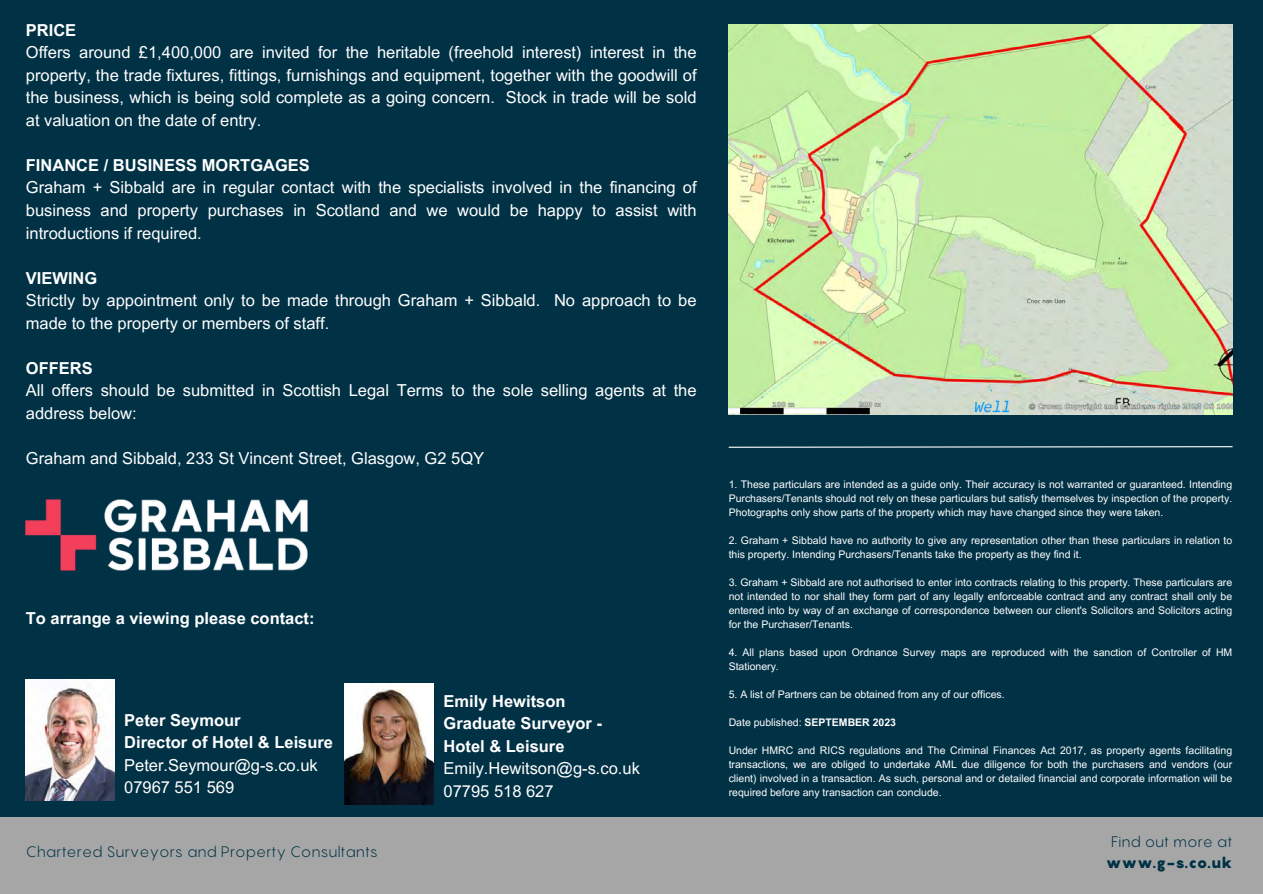
<style>
.page{position:relative;width:1263px;height:894px;background:#fff}
.page>*{position:absolute;margin:0;border:0;box-sizing:border-box;transform-origin:0 0}
.t1{font:16.5px/22.5px "Arial MT Pro";color:#fff;text-align:justify}
.t2{font:700 16.5px "Arial MT Pro";color:#fff}
.t3{font:15px "Pangram";color:#003145}
.t4{font:900 15px "Pangram";color:#003145}
.t5{font:10.5px/14px "Arial MT Pro";color:#fff;text-align:justify}
.s1{font-weight:700}
</style>
<div class="page">
<div style="left:0;top:0;width:1263px;height:893px;background:#003145"></div>
<div style="left:0;top:817px;width:1263px;height:76px;background:#a6a6a6"></div>
<svg style="left:728px;top:446px;width:505px;height:2px"></svg>
<img style="left:729px;top:24px;width:503px;height:390px">
<img style="left:345px;top:683px;width:89px;height:121px">
<img style="left:26px;top:499px;width:281px;height:71px">
<img style="left:26px;top:679px;width:89px;height:121px">
<p class="t2" style="left:26px;top:24px;width:52px">PRICE</p>
<p class="t1" style="left:26px;top:43px;width:672px">Offers around £1,400,000 are invited for the heritable (freehold interest) interest in the property, the trade fixtures, fittings, furnishings and equipment, together with the goodwill of the business, which is being sold complete as a going concern. Stock in trade will be sold at valuation on the date of entry.</p>
<p class="t2" style="left:26px;top:159px;width:285px">FINANCE / BUSINESS MORTGAGES</p>
<p class="t1" style="left:26px;top:178px;width:672px">Graham + Sibbald are in regular contact with the specialists involved in the financing of business and property purchases in Scotland and we would be happy to assist with introductions if required.</p>
<p class="t2" style="left:26px;top:271px;width:73px">VIEWING</p>
<p class="t1" style="left:26px;top:291px;width:672px">Strictly by appointment only to be made through Graham + Sibbald. No approach to be made to the property or members of staff.</p>
<p class="t2" style="left:26px;top:361px;width:68px">OFFERS</p>
<p class="t1" style="left:26px;top:381px;width:672px">All offers should be submitted in Scottish Legal Terms to the sole selling agents at the address below:</p>
<p class="t1" style="left:26px;top:448px;width:460px">Graham and Sibbald, 233 St Vincent Street, Glasgow, G2 5QY</p>
<p class="t2" style="left:26px;top:612px;width:290px">To arrange a viewing please contact:</p>
<p class="t2" style="left:124px;top:713px;width:118px">Peter Seymour</p>
<p class="t2" style="left:124px;top:735px;width:210px">Director of Hotel &amp; Leisure</p>
<p class="t1" style="left:124px;top:755px;width:195px">Peter.Seymour@g-s.co.uk</p>
<p class="t1" style="left:124px;top:777px;width:112px">07967 551 569</p>
<p class="t3" style="left:26px;top:842px;width:354px">Chartered Surveyors and Property Consultants</p>
<p class="t2" style="left:444px;top:694px;width:123px">Emily Hewitson</p>
<p class="t2" style="left:444px;top:717px;width:160px">Graduate Surveyor -</p>
<p class="t2" style="left:444px;top:739px;width:122px">Hotel &amp; Leisure</p>
<p class="t1" style="left:444px;top:759px;width:198px">Emily.Hewitson@g-s.co.uk</p>
<p class="t1" style="left:444px;top:781px;width:112px">07795 518 627</p>
<p class="t5" style="left:729px;top:478px;width:505px">1. These particulars are intended as a guide only. Their accuracy is not warranted or guaranteed. Intending Purchasers/Tenants should not rely on these particulars but satisfy themselves by inspection of the property.<br>Photographs only show parts of the property which may have changed since they were taken.</p>
<p class="t5" style="left:729px;top:534px;width:505px">2. Graham + Sibbald have no authority to give any representation other than these particulars in relation to this property. Intending Purchasers/Tenants take the property as they find it.</p>
<p class="t5" style="left:729px;top:576px;width:505px">3. Graham + Sibbald are not authorised to enter into contracts relating to this property. These particulars are not intended to nor shall they form part of any legally enforceable contract and any contract shall only be entered into by way of an exchange of correspondence between our client's Solicitors and Solicitors acting for the Purchaser/Tenants.</p>
<p class="t5" style="left:729px;top:646px;width:505px">4. All plans based upon Ordnance Survey maps are reproduced with the sanction of Controller of HM<br>Stationery.</p>
<p class="t5" style="left:729px;top:688px;width:277px">5. A list of Partners can be obtained from any of our offices.</p>
<p class="t5" style="left:729px;top:716px;width:169px">Date published: <span class="s1">SEPTEMBER 2023</span></p>
<p class="t5" style="left:729px;top:744px;width:505px">Under HMRC and RICS regulations and The Criminal Finances Act 2017, as property agents facilitating transactions, we are obliged to undertake AML due diligence for both the purchasers and vendors (our client) involved in a transaction. As such, personal and or detailed financial and corporate information will be required before any transaction can conclude.</p>
<p class="t3" style="left:1111px;top:832px;width:123px">Find out more at</p>
<p class="t4" style="left:1106px;top:852px;width:128px">www.g-s.co.uk</p>
</div>
